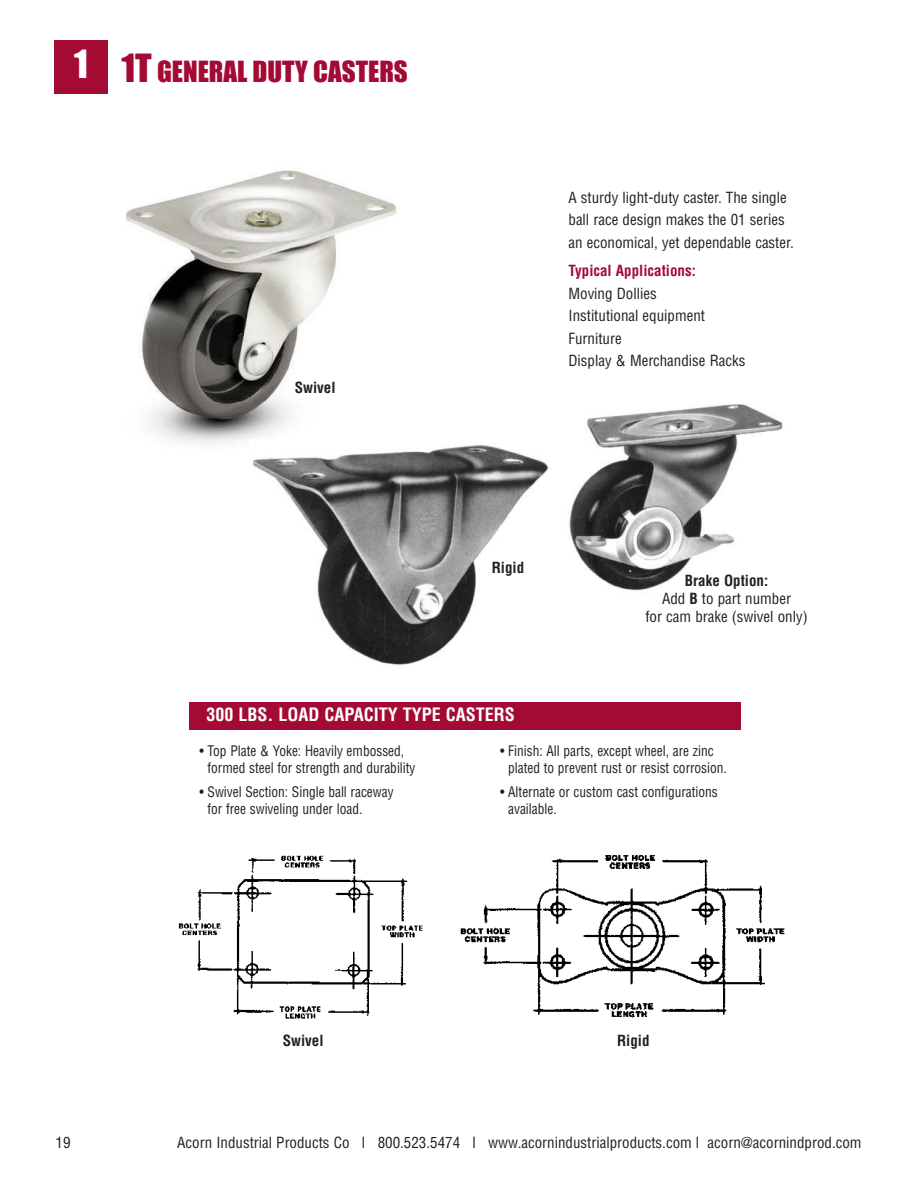
<style>
.page{position:relative;width:918px;height:1188px;background:#fff}
.page>*{position:absolute;margin:0;border:0;box-sizing:border-box;transform-origin:0 0}
.t1{font:27px "Impact";color:#a30a34}
.t2{font:700 condensed 18px "Helvetica";color:#fff}
.t3{font:condensed 15px/22.5px "Helvetica";color:#231f20}
.t4{font:700 condensed 15px "Helvetica";color:#231f20}
.t5{font:700 condensed 15px "Helvetica";color:#a30a34}
.t6{font:condensed 14.25px/16.5px "Helvetica";color:#231f20;scale:.94 1}
.s1{font-size:36px}
.s2{font-weight:700}
</style>
<div class="page">
<div style="left:54px;top:40px;width:54px;height:54px;background:#a30a34"></div>
<img style="left:126px;top:170px;width:271px;height:273px">
<img style="left:250px;top:440px;width:300px;height:225px">
<img style="left:569px;top:404px;width:214px;height:187px">
<img style="left:460px;top:855px;width:325px;height:163px">
<img style="left:178px;top:855px;width:245px;height:164px">
<div style="left:189px;top:702px;width:552px;height:28px;background:#a30a34"></div>
<h1 class="t1" style="left:74px;top:57px;width:335px"><sup>1</sup> <span class="s1">1T</span> GENERAL DUTY CASTERS</h1>
<p class="t4" style="left:295px;top:379px;width:42px">Swivel</p>
<p class="t3" style="left:568px;top:186px;width:227px">A sturdy light-duty caster. The single ball race design makes the 01 series an economical, yet dependable caster.</p>
<p class="t5" style="left:568px;top:262px;width:129px">Typical Applications:</p>
<p class="t3" style="left:568px;top:282px;width:178px">Moving Dollies<br>Institutional equipment<br>Furniture<br>Display &amp; Merchandise Racks</p>
<p class="t4" style="left:492px;top:559px;width:34px">Rigid</p>
<p class="t2" style="left:207px;top:704px;width:310px">300 LBS. LOAD CAPACITY TYPE CASTERS</p>
<p class="t3" style="left:645px;top:572px;width:164px;line-height:18px;text-align:center"><span class="s2">Brake Option:<br></span>Add <span class="s2">B</span> to part number<br>for cam brake (swivel only)</p>
<p class="t6" style="left:207px;top:743px;width:223px;text-indent:-8px">• Top Plate &amp; Yoke: Heavily embossed, formed steel for strength and durability</p>
<p class="t6" style="left:207px;top:784px;width:200px;text-indent:-8px">• Swivel Section: Single ball raceway for free swiveling under load.</p>
<p class="t6" style="left:508px;top:743px;width:234px;text-indent:-8px">• Finish: All parts, except wheel, are zinc plated to prevent rust or resist corrosion.</p>
<p class="t6" style="left:508px;top:784px;width:225px;text-indent:-8px">• Alternate or custom cast configurations available.</p>
<p class="t4" style="left:283px;top:1032px;width:42px">Swivel</p>
<p class="t4" style="left:617px;top:1032px;width:34px">Rigid</p>
<p class="t3" style="left:56px;top:1131px;width:16px">19</p>
<p class="t3" style="left:177px;top:1131px;width:686px">Acorn Industrial Products Co l 800.523.5474 l www.acornindustrialproducts.com l acorn@acornindprod.com</p>
</div>
